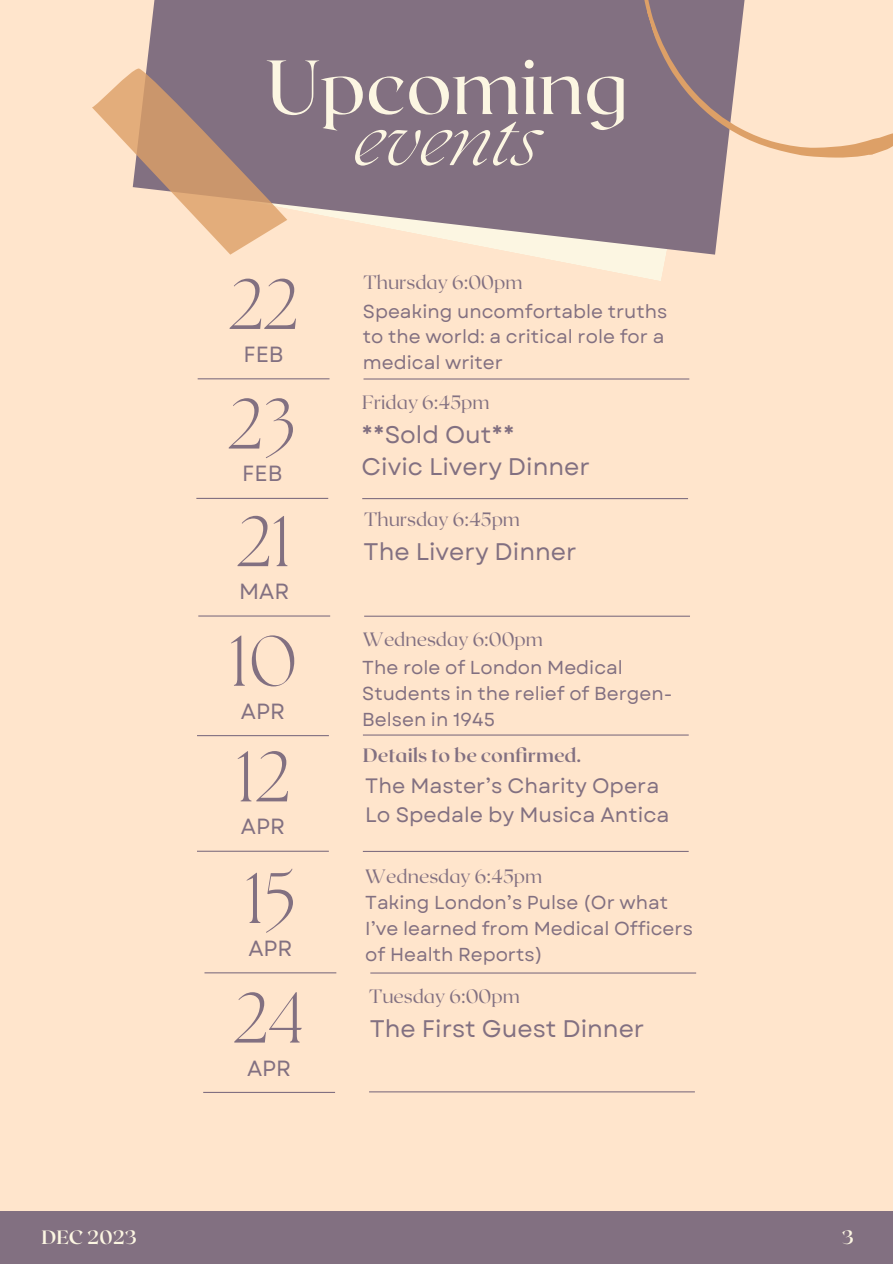
<style>
.page{position:relative;width:893px;height:1264px;background:#fff}
.page>*{position:absolute;margin:0;border:0;box-sizing:border-box;transform-origin:0 0}
.t1{font:76.5px "Roxborough CF";color:#fcf6e2}
.t2{font:300 71.25px "The Seasons";color:#827081}
.t3{font:italic 300 69.15px "The Seasons";color:#fcf6e2}
.t4{font:24px/32.7px "Garet";color:#827081}
.t5{font:21.9px "Garet";color:#827081}
.t6{font:20.85px "Garet";color:#827081}
.t7{font:300 19.35px "Roxborough CF";color:#827081}
.t8{font:700 19.35px "Roxborough CF";color:#827081}
.t9{font:700 19.2px "Roxborough CF";color:#fcf6e2}
.t10{font:18.75px/25.8px "Garet";color:#827081}
</style>
<div class="page">
<div style="left:0;top:0;width:892px;height:1263px;background:#ffe5cc"></div>
<hr style="left:363px;top:378px;width:326px;height:1px;background:#827081">
<hr style="left:198px;top:378px;width:131px;height:1px;background:#827081">
<svg style="left:524px;top:254px;width:142px;height:27px;fill:#fcf3de"></svg>
<svg style="left:92px;top:0;width:614px;height:254px"></svg>
<svg style="left:569px;top:0;width:323px;height:205px"></svg>
<hr style="left:362px;top:498px;width:326px;height:1px;background:#827081">
<hr style="left:196px;top:498px;width:132px;height:1px;background:#827081">
<hr style="left:364px;top:615px;width:326px;height:1px;background:#827081">
<hr style="left:198px;top:615px;width:132px;height:1px;background:#827081">
<hr style="left:363px;top:734px;width:325px;height:1px;background:#827081">
<hr style="left:197px;top:735px;width:132px;height:1px;background:#827081">
<hr style="left:363px;top:850px;width:325px;height:2px;background:#827081">
<hr style="left:197px;top:850px;width:132px;height:1px;background:#827081">
<div style="left:0;top:1211px;width:892px;height:52px;background:#827081"></div>
<hr style="left:370px;top:972px;width:326px;height:1px;background:#827081">
<hr style="left:204px;top:972px;width:132px;height:1px;background:#827081">
<hr style="left:369px;top:1091px;width:325px;height:1px;background:#827081">
<hr style="left:203px;top:1091px;width:132px;height:1px;background:#827081">
<p class="t1" style="left:265px;top:37px;width:364px">Upcoming</p>
<h1 class="t3" style="left:354px;top:110px;width:187px">events</h1>
<h1 class="t2" style="left:229px;top:272px;width:71px">22</h1>
<p class="t7" style="left:363px;top:270px;width:160px">Thursday 6:00pm</p>
<p class="t10" style="left:363px;top:298px;width:306px">Speaking uncomfortable truths to the world: a critical role for a medical writer</p>
<p class="t5" style="left:243px;top:338px;width:42px">FEB</p>
<p class="t2" style="left:228px;top:391px;width:70px">23</p>
<h2 class="t7" style="left:362px;top:389px;width:129px">Friday 6:45pm</h2>
<p class="t4" style="left:361px;top:418px;width:230px">**Sold Out**<br>Civic Livery Dinner</p>
<h2 class="t5" style="left:242px;top:458px;width:42px">FEB</h2>
<p class="t2" style="left:237px;top:509px;width:56px">21</p>
<h3 class="t7" style="left:364px;top:507px;width:157px">Thursday 6:45pm</h3>
<p class="t4" style="left:363px;top:535px;width:214px">The Livery Dinner</p>
<h2 class="t5" style="left:239px;top:575px;width:52px">MAR</h2>
<p class="t2" style="left:229px;top:628px;width:70px">10</p>
<h3 class="t7" style="left:363px;top:626px;width:181px">Wednesday 6:00pm</h3>
<p class="t10" style="left:362px;top:655px;width:311px">The role of London Medical<br>Students in the relief of Bergen-</p>
<h2 class="t5" style="left:241px;top:695px;width:46px">APR</h2>
<p class="t10" style="left:362px;top:706px;width:134px">Belsen in 1945</p>
<p class="t2" style="left:235px;top:744px;width:56px">12</p>
<h2 class="t8" style="left:363px;top:742px;width:220px">Details to be confirmed.</h2>
<h2 class="t6" style="left:365px;top:770px;width:295px">The Master’s Charity Opera</h2>
<p class="t6" style="left:365px;top:799px;width:306px">Lo Spedale by Musica Antica</p>
<p class="t5" style="left:241px;top:810px;width:46px">APR</p>
<p class="t2" style="left:244px;top:866px;width:53px">15</p>
<p class="t7" style="left:365px;top:863px;width:178px">Wednesday 6:45pm</p>
<p class="t10" style="left:365px;top:890px;width:329px">Taking London’s Pulse (Or what<br>I’ve learned from Medical Officers of Health Reports)</p>
<h2 class="t5" style="left:248px;top:932px;width:46px">APR</h2>
<p class="t2" style="left:233px;top:985px;width:73px">24</p>
<p class="t7" style="left:369px;top:983px;width:152px">Tuesday 6:00pm</p>
<p class="t5" style="left:247px;top:1052px;width:46px">APR</p>
<p class="t4" style="left:370px;top:1011px;width:276px">The First Guest Dinner</p>
<h5 class="t9" style="left:42px;top:1224px;width:97px">DEC 2023</h5>
<h5 class="t9" style="left:841px;top:1224px;width:14px">3</h5>
</div>
